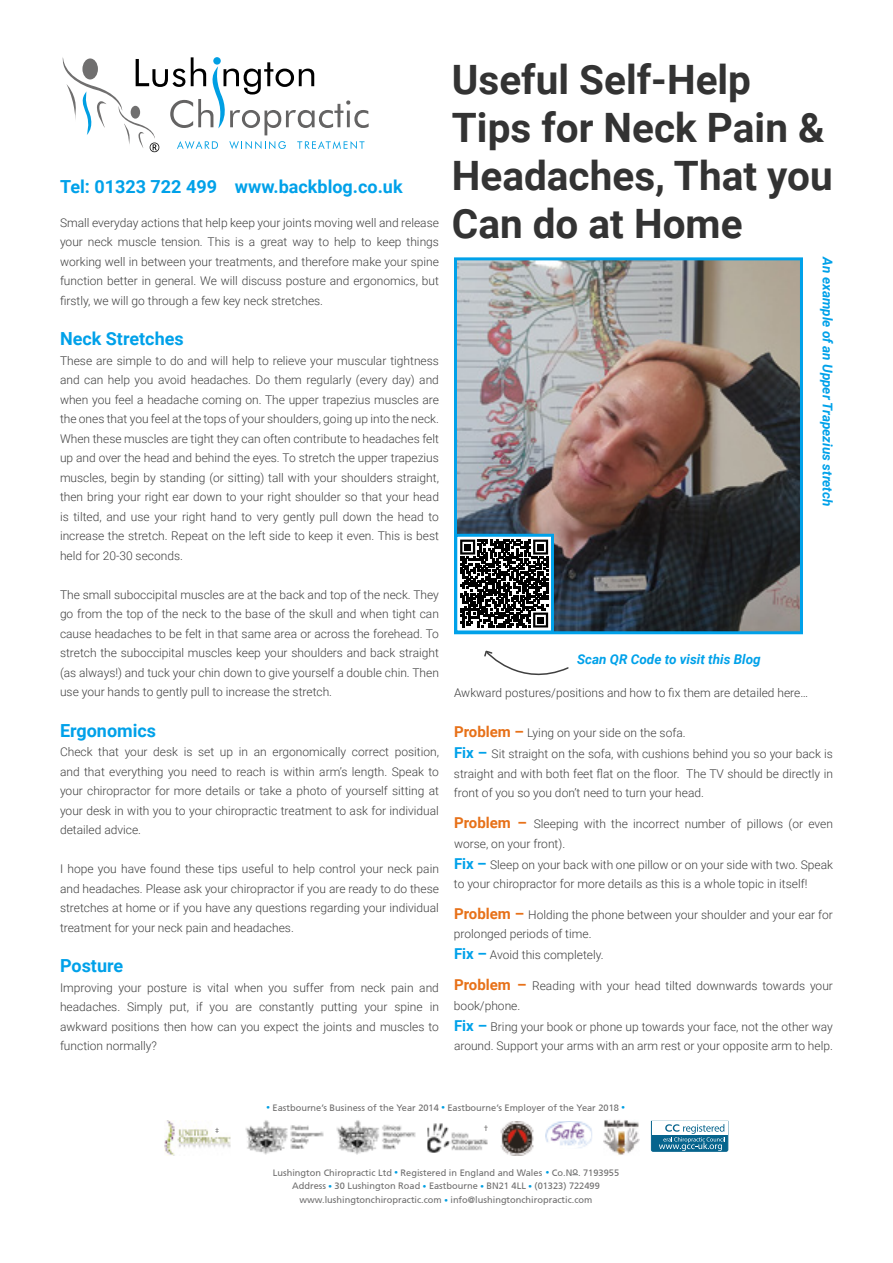
<style>
.page{position:relative;width:893px;height:1263px;background:#fff}
.page>*{position:absolute;margin:0;border:0;box-sizing:border-box;transform-origin:0 0}
.t1{font:700 40.5px/48px "Roboto";color:#333}
.t2{font:700 18px "Roboto";color:#00a1e9}
.t3{font:italic 700 13.5px "Roboto";color:#00a1e9}
.t4{font:300 12px/19.5px "Roboto";color:#3f3f3f}
.t5{font:9.3px/13.8px "Frutiger CE";color:#706f6f;text-align:center}
.t6{font:8.1px "Frutiger CE";color:#706f6f}
.t7{font:7.35px "Frutiger CE";color:#706f6f}
.s1{font-weight:700;font-size:15px;color:#e77119}
.s2{font-weight:700;font-size:15px;color:#00a1e9}
.s3{color:#009fe3}
</style>
<div class="page">
<img style="left:500px;top:1121px;width:34px;height:34px">
<img style="left:165px;top:1121px;width:65px;height:34px">
<img style="left:245px;top:1120px;width:79px;height:34px">
<img style="left:336px;top:1120px;width:80px;height:34px">
<img style="left:427px;top:1123px;width:61px;height:30px">
<svg style="left:651px;top:1121px;width:77px;height:31px"></svg>
<img style="left:604px;top:1120px;width:35px;height:35px">
<img style="left:545px;top:1121px;width:47px;height:27px">
<img style="left:458px;top:261px;width:341px;height:369px">
<div style="left:454px;top:257px;width:349px;height:377px;border:3px solid #00a1e9"></div>
<svg style="left:62px;top:57px;width:307px;height:95px"></svg>
<svg style="left:458px;top:538px;width:92px;height:91px"></svg>
<svg style="left:460px;top:540px;width:88px;height:87px"></svg>
<div style="left:537px;top:544px;width:7px;height:6px;background:#000"></div>
<div style="left:464px;top:544px;width:7px;height:6px;background:#000"></div>
<div style="left:537px;top:617px;width:7px;height:6px;background:#000"></div>
<div style="left:454px;top:534px;width:100px;height:99px;border:3px solid #00a1e9"></div>
<svg style="left:484px;top:650px;width:85px;height:26px"></svg>
<h2 class="t2" style="left:60px;top:174px;width:344px">Tel: 01323 722 499 www.backblog.co.uk</h2>
<p class="t4" style="left:60px;top:212px;width:380px;text-align:justify">Small everyday actions that help keep your joints moving well and release your neck muscle tension. This is a great way to help to keep things working well in between your treatments, and therefore make your spine function better in general. We will discuss posture and ergonomics, but firstly, we will go through a few key neck stretches.</p>
<h2 class="t2" style="left:60px;top:326px;width:125px">Neck Stretches</h2>
<p class="t4" style="left:60px;top:350px;width:380px;text-align:justify">These are simple to do and will help to relieve your muscular tightness and can help you avoid headaches. Do them regularly (every day) and when you feel a headache coming on. The upper trapezius muscles are the ones that you feel at the tops of your shoulders, going up into the neck.<br>When these muscles are tight they can often contribute to headaches felt up and over the head and behind the eyes. To stretch the upper trapezius muscles, begin by standing (or sitting) tall with your shoulders straight, then bring your right ear down to your right shoulder so that your head is tilted, and use your right hand to very gently pull down the head to increase the stretch. Repeat on the left side to keep it even. This is best held for 20-30 seconds.</p>
<p class="t4" style="left:60px;top:584px;width:380px;text-align:justify">The small suboccipital muscles are at the back and top of the neck. They go from the top of the neck to the base of the skull and when tight can cause headaches to be felt in that same area or across the forehead. To stretch the suboccipital muscles keep your shoulders and back straight (as always!) and tuck your chin down to give yourself a double chin. Then use your hands to gently pull to increase the stretch.</p>
<h2 class="t2" style="left:60px;top:718px;width:98px">Ergonomics</h2>
<p class="t4" style="left:60px;top:742px;width:380px;text-align:justify">Check that your desk is set up in an ergonomically correct position, and that everything you need to reach is within arm’s length. Speak to your chiropractor for more details or take a photo of yourself sitting at your desk in with you to your chiropractic treatment to ask for individual detailed advice.</p>
<p class="t4" style="left:60px;top:859px;width:380px;text-align:justify">I hope you have found these tips useful to help control your neck pain and headaches. Please ask your chiropractor if you are ready to do these stretches at home or if you have any questions regarding your individual treatment for your neck pain and headaches.</p>
<h2 class="t2" style="left:60px;top:953px;width:65px">Posture</h2>
<p class="t4" style="left:60px;top:977px;width:380px;text-align:justify">Improving your posture is vital when you suffer from neck pain and headaches. Simply put, if you are constantly putting your spine in awkward positions then how can you expect the joints and muscles to function normally?</p>
<h1 class="t1" style="left:452px;top:54px;width:382px">Useful Self-Help<br>Tips for Neck Pain &amp;<br>Headaches, That you<br>Can do at Home</h1>
<p class="t3" style="left:577px;top:650px;width:185px">Scan QR Code to visit this Blog</p>
<p class="t3" style="left:837px;top:257px;width:250px;rotate:90deg">An example of an Upper Trapezius stretch</p>
<p class="t4" style="left:454px;top:682px;width:356px">Awkward postures/positions and how to fix them are detailed here…</p>
<p class="t4" style="left:454px;top:722px;width:380px;line-height:21px"><span class="s1">Problem –</span> Lying on your side on the sofa.<br><span class="s2">Fix –</span> Sit straight on the sofa, with cushions behind you so your back is</p>
<p class="t4" style="left:454px;top:763px;width:380px">straight and with both feet flat on the floor. The TV should be directly in front of you so you don’t need to turn your head.</p>
<p class="t4" style="left:454px;top:814px;width:380px"><span class="s1">Problem –</span> Sleeping with the incorrect number of pillows (or even worse, on your front).</p>
<p class="t4" style="left:454px;top:854px;width:380px"><span class="s2">Fix –</span> Sleep on your back with one pillow or on your side with two. Speak to your chiropractor for more details as this is a whole topic in itself!</p>
<p class="t4" style="left:454px;top:904px;width:380px"><span class="s1">Problem –</span> Holding the phone between your shoulder and your ear for prolonged periods of time.</p>
<p class="t4" style="left:454px;top:945px;width:151px"><span class="s2">Fix –</span> Avoid this completely.</p>
<p class="t4" style="left:454px;top:976px;width:380px"><span class="s1">Problem –</span> Reading with your head tilted downwards towards your book/phone.</p>
<p class="t4" style="left:454px;top:1016px;width:380px"><span class="s2">Fix –</span> Bring your book or phone up towards your face, not the other way around. Support your arms with an arm rest or your opposite arm to help.</p>
<p class="t5" style="left:267px;top:1100px;width:360px"><span class="s3">●</span> Eastbourne’s Business of the Year 2014 <span class="s3">●</span> Eastbourne’s Employer of the Year 2018 <span class="s3">●</span></p>
<p class="t7" style="left:215px;top:1126px;width:6px">‡</p>
<p class="t6" style="left:484px;top:1124px;width:6px">†</p>
<p class="t5" style="left:273px;top:1165px;width:348px">Lushington Chiropractic Ltd <span class="s3">●</span> Registered in England and Wales <span class="s3">●</span> Co.No. 7193955<br>Address <span class="s3">●</span> 30 Lushington Road <span class="s3">●</span> Eastbourne <span class="s3">●</span> BN21 4LL <span class="s3">●</span> (01323) 722499 www.lushingtonchiropractic.com <span class="s3">●</span> info@lushingtonchiropractic.com</p>
</div>
